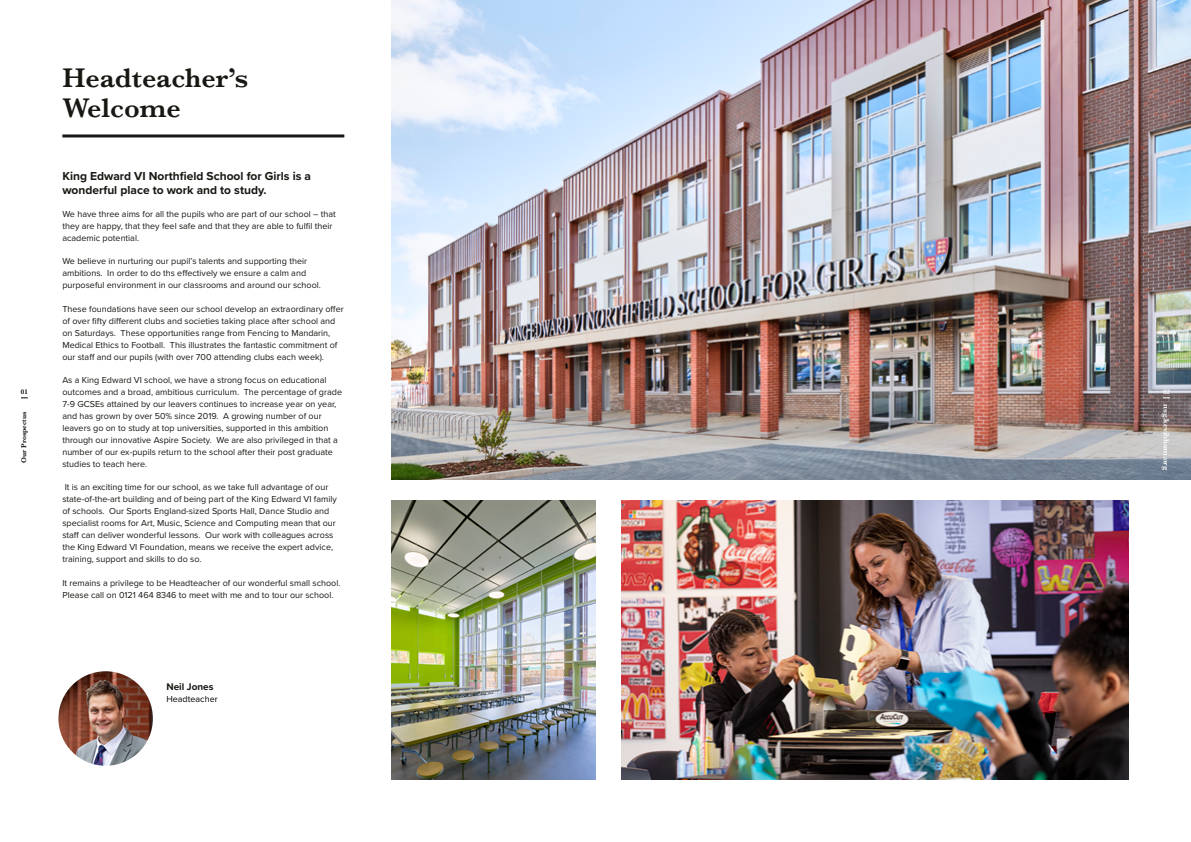
<style>
.page{position:relative;width:1191px;height:842px;background:#fff}
.page>*{position:absolute;margin:0;border:0;box-sizing:border-box;transform-origin:0 0}
.t1{font:600 28px/30px "Baskerville";color:#161812}
.t2{font:700 12px/14px "Proxima Nova";color:#161812}
.t3{font:700 10px "Proxima Nova";color:#161812}
.t4{font:9px/12px "Proxima Nova";color:#161812}
.t5{font:9px "Proxima Nova";color:#000}
.t6{font:600 8px "Baskerville";color:#fff}
.t7{font:600 7px "Baskerville";color:#000}
.t8{font:600 7px "Baskerville";color:#fff}
</style>
<div class="page">
<img style="left:391px;top:0;width:800px;height:479px">
<hr style="left:62px;top:134px;width:282px;height:3px;background:#161812">
<img style="left:58px;top:671px;width:95px;height:95px;border-radius:47px">
<img style="left:622px;top:500px;width:506px;height:280px">
<img style="left:391px;top:500px;width:204px;height:280px">
<p class="t7" style="left:21px;top:386px;width:8px">01</p>
<p class="t7" style="left:19px;top:463px;width:52px;rotate:-90deg">Our Prospectus</p>
<h1 class="t1" style="left:62px;top:63px;width:187px">Headteacher’s<br>Welcome</h1>
<h2 class="t2" style="left:62px;top:168px;width:250px">King Edward VI Northfield School for Girls is a wonderful place to work and to study.</h2>
<p class="t4" style="left:62px;top:208px;width:275px">We have three aims for all the pupils who are part of our school – that they are happy, that they feel safe and that they are able to fulfil their academic potential.</p>
<p class="t4" style="left:62px;top:255px;width:260px">We believe in nurturing our pupil’s talents and supporting their ambitions. In order to do ths effectively we ensure a calm and purposeful environment in our classrooms and around our school.</p>
<p class="t4" style="left:62px;top:302px;width:283px">These foundations have seen our school develop an extraordinary offer of over fifty different clubs and societies taking place after school and on Saturdays. These opportunities range from Fencing to Mandarin, Medical Ethics to Football. This illustrates the fantastic commitment of our staff and our pupils (with over 700 attending clubs each week).</p>
<p class="t4" style="left:62px;top:373px;width:281px">As a King Edward VI school, we have a strong focus on educational outcomes and a broad, ambitious curriculum. The percentage of grade 7-9 GCSEs attained by our leavers continues to increase year on year, and has grown by over 50% since 2019. A growing number of our leavers go on to study at top universities, supported in this ambition through our innovative Aspire Society. We are also privileged in that a number of our ex-pupils return to the school after their post graduate studies to teach here.</p>
<p class="t4" style="left:62px;top:481px;width:276px">It is an exciting time for our school, as we take full advantage of our state-of-the-art building and of being part of the King Edward VI family of schools. Our Sports England-sized Sports Hall, Dance Studio and specialist rooms for Art, Music, Science and Computing mean that our staff can deliver wonderful lessons. Our work with colleagues across the King Edward VI Foundation, means we receive the expert advice, training, support and skills to do so.</p>
<p class="t4" style="left:62px;top:576px;width:280px">It remains a privilege to be Headteacher of our wonderful small school.<br>Please call on 0121 464 8346 to meet with me and to tour our school.</p>
<p class="t3" style="left:166px;top:679px;width:49px">Neil Jones</p>
<p class="t5" style="left:166px;top:692px;width:53px">Headteacher</p>
<p class="t8" style="left:1163px;top:386px;width:8px">02</p>
<p class="t6" style="left:1172px;top:404px;width:68px;rotate:90deg">nsg.kevibham.org</p>
</div>
